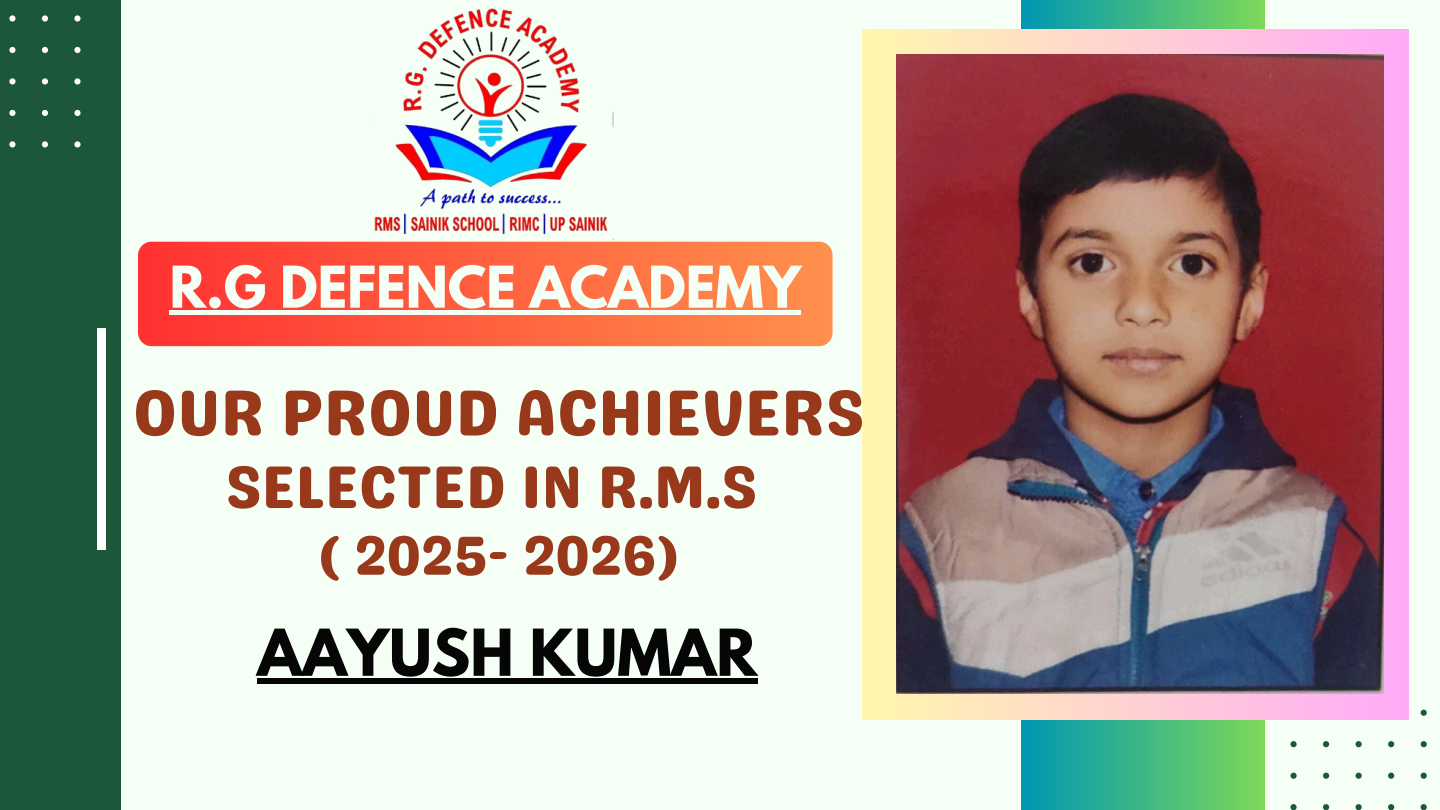
<style>
.page{position:relative;width:1440px;height:810px;background:#f5fff5}
.page>*{position:absolute;margin:0;border:0;box-sizing:border-box;transform-origin:0 0}
.t1{font:64.7px "Genty Sans";color:#99391b}
.t2{font:59.9px "Genty Sans";color:#99391b}
.t3{font:700 57.3px "League Spartan";color:#070606}
.t4{font:54.7px "Genty Sans";color:#99391b}
.t5{font:700 51px "League Spartan";color:#f5fff5}
</style>
<div class="page">
<div style="left:1022px;top:0;width:243px;height:810px;background:linear-gradient(to right,#0097b2,#7dd858)"></div>
<svg style="left:1290px;top:710px;width:137px;height:100px"></svg>
<div style="left:0;top:0;width:122px;height:810px;background:#1c5739"></div>
<div style="left:97px;top:328px;width:8px;height:222px;background:#fff"></div>
<div style="left:138px;top:242px;width:694px;height:104px;background:linear-gradient(to right,#ff3435,#ff9250);border-radius:13px"></div>
<hr style="left:170px;top:311px;width:631px;height:4px;background:#f5fff5">
<svg style="left:9px;top:15px;width:72px;height:133px"></svg>
<div style="left:862px;top:29px;width:546px;height:691px;background:linear-gradient(to right,#fff7ad,#ffaaf8)"></div>
<img style="left:896px;top:55px;width:488px;height:639px">
<img style="left:369px;top:8px;width:245px;height:234px">
<div style="left:257px;top:679px;width:500px;height:5px;background:#070606"></div>
<p class="t5" style="left:170px;top:262px;width:633px">R.G DEFENCE ACADEMY</p>
<p class="t1" style="left:133px;top:374px;width:733px">OUR PROUD ACHIEVERS</p>
<p class="t2" style="left:225px;top:451px;width:533px">SELECTED IN R.M.S</p>
<h1 class="t4" style="left:319px;top:523px;width:360px">( 2025- 2026)</h1>
<p class="t3" style="left:257px;top:624px;width:502px">AAYUSH KUMAR</p>
</div>
